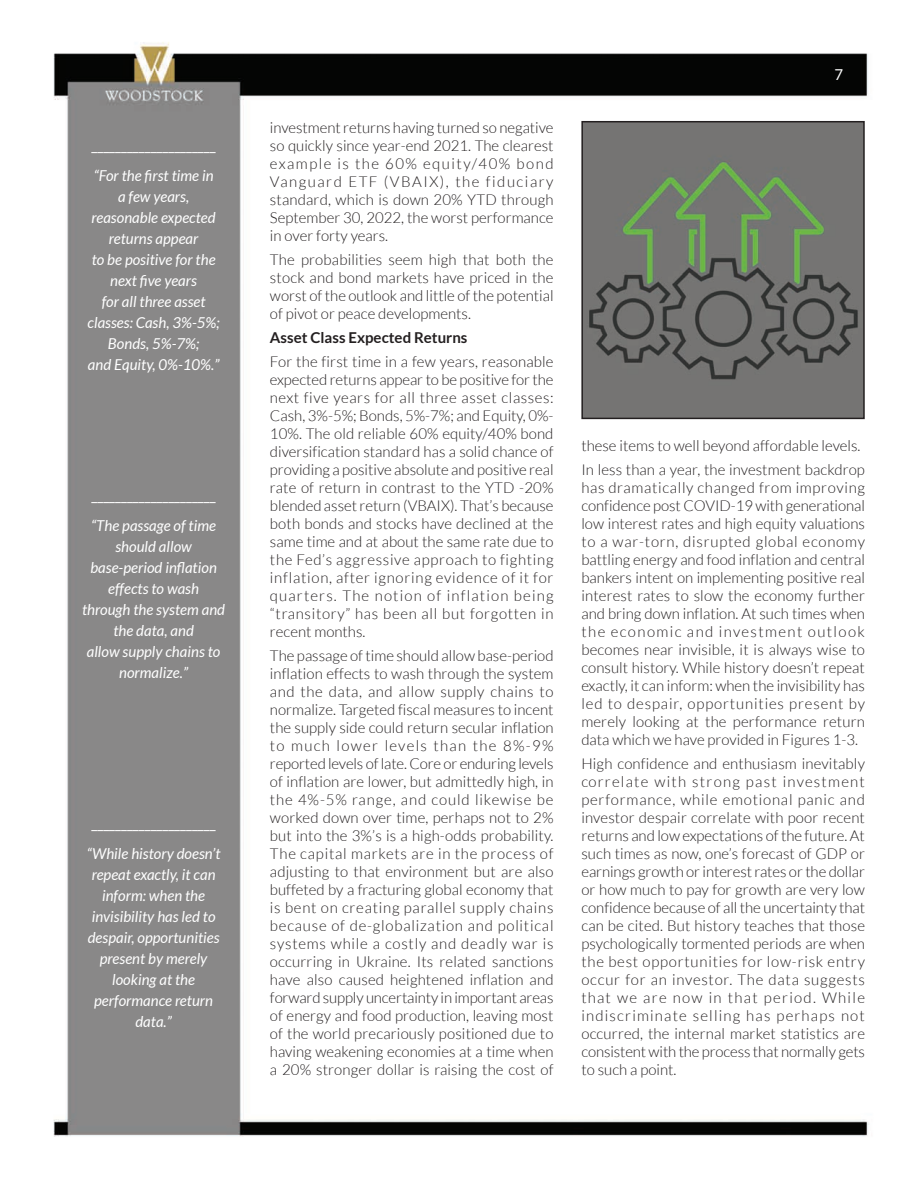
<style>
.page{position:relative;width:918px;height:1188px;background:#fff}
.page>*{position:absolute;margin:0;border:0;box-sizing:border-box;transform-origin:0 0}
.t1{font:300 15px/18px "Lato";color:#231f20;text-align:justify}
.t2{font:italic 15px/21px "Lato";color:#fff;text-align:center}
.t3{font:15px "Lato";color:#fff}
.t4{font:700 15px "Lato";color:#231f20}
</style>
<div class="page">
<img style="left:53px;top:42px;width:816px;height:1095px">
<img style="left:584px;top:124px;width:278px;height:292px">
<div style="left:581px;top:121px;width:284px;height:298px;border:2px solid #231f20"></div>
<p class="t3" style="left:92px;top:136px;width:126px">_____________________</p>
<p class="t2" style="left:88px;top:165px;width:134px">“For the first time in<br>a few years, reasonable expected returns appear<br>to be positive for the next five years<br>for all three asset classes: Cash, 3%-5%;<br>Bonds, 5%-7%;<br>and Equity, 0%-10%.”</p>
<p class="t3" style="left:92px;top:486px;width:126px">_____________________</p>
<p class="t2" style="left:82px;top:514px;width:145px">“The passage of time should allow base-period inflation effects to wash<br>through the system and the data, and<br>allow supply chains to normalize.”</p>
<p class="t3" style="left:92px;top:814px;width:126px">_____________________</p>
<p class="t2" style="left:87px;top:843px;width:135px">“While history doesn’t repeat exactly, it can inform: when the invisibility has led to despair, opportunities present by merely looking at the performance return data.”</p>
<p class="t1" style="left:270px;top:118px;width:285px">investment returns having turned so negative so quickly since year-end 2021. The clearest example is the 60% equity/40% bond Vanguard ETF (VBAIX), the fiduciary standard, which is down 20% YTD through September 30, 2022, the worst performance in over forty years.</p>
<p class="t1" style="left:270px;top:250px;width:285px">The probabilities seem high that both the stock and bond markets have priced in the worst of the outlook and little of the potential of pivot or peace developments.</p>
<p class="t4" style="left:270px;top:328px;width:199px">Asset Class Expected Returns</p>
<p class="t1" style="left:270px;top:352px;width:285px">For the first time in a few years, reasonable expected returns appear to be positive for the next five years for all three asset classes:<br>Cash, 3%-5%; Bonds, 5%-7%; and Equity, 0%- 10%. The old reliable 60% equity/40% bond diversification standard has a solid chance of providing a positive absolute and positive real rate of return in contrast to the YTD -20% blended asset return (VBAIX). That’s because both bonds and stocks have declined at the same time and at about the same rate due to the Fed’s aggressive approach to fighting inflation, after ignoring evidence of it for quarters. The notion of inflation being “transitory” has been all but forgotten in recent months.</p>
<p class="t1" style="left:270px;top:646px;width:285px">The passage of time should allow base-period inflation effects to wash through the system and the data, and allow supply chains to normalize. Targeted fiscal measures to incent the supply side could return secular inflation to much lower levels than the 8%-9% reported levels of late. Core or enduring levels of inflation are lower, but admittedly high, in the 4%-5% range, and could likewise be worked down over time, perhaps not to 2% but into the 3%’s is a high-odds probability.<br>The capital markets are in the process of adjusting to that environment but are also buffeted by a fracturing global economy that is bent on creating parallel supply chains because of de-globalization and political systems while a costly and deadly war is occurring in Ukraine. Its related sanctions have also caused heightened inflation and forward supply uncertainty in important areas of energy and food production, leaving most of the world precariously positioned due to having weakening economies at a time when a 20% stronger dollar is raising the cost of</p>
<p class="t3" style="left:835px;top:65px;width:10px">7</p>
<p class="t1" style="left:581px;top:433px;width:285px;line-height:24px">these items to well beyond affordable levels.<br>In less than a year, the investment backdrop</p>
<p class="t1" style="left:581px;top:478px;width:285px">has dramatically changed from improving confidence post COVID-19 with generational low interest rates and high equity valuations to a war-torn, disrupted global economy battling energy and food inflation and central bankers intent on implementing positive real interest rates to slow the economy further and bring down inflation. At such times when the economic and investment outlook becomes near invisible, it is always wise to consult history. While history doesn’t repeat exactly, it can inform: when the invisibility has led to despair, opportunities present by merely looking at the performance return data which we have provided in Figures 1-3.</p>
<p class="t1" style="left:581px;top:754px;width:285px">High confidence and enthusiasm inevitably correlate with strong past investment performance, while emotional panic and investor despair correlate with poor recent returns and low expectations of the future. At such times as now, one’s forecast of GDP or earnings growth or interest rates or the dollar or how much to pay for growth are very low confidence because of all the uncertainty that can be cited. But history teaches that those psychologically tormented periods are when the best opportunities for low-risk entry occur for an investor. The data suggests that we are now in that period. While indiscriminate selling has perhaps not occurred, the internal market statistics are consistent with the process that normally gets to such a point.</p>
</div>
